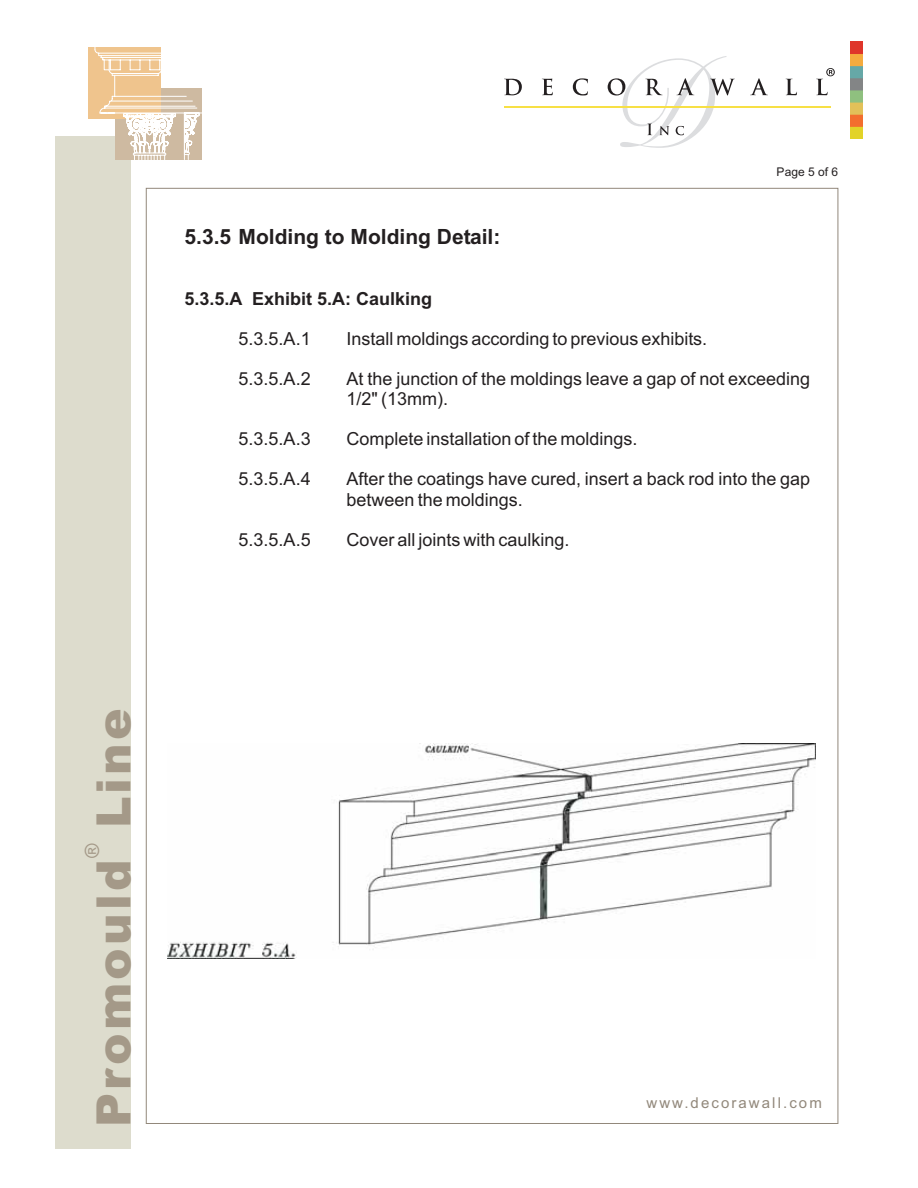
<style>
.page{position:relative;width:918px;height:1188px;background:#fff}
.page>*{position:absolute;margin:0;border:0;box-sizing:border-box;transform-origin:0 0}
.t1{font:900 47.4px "Arial";letter-spacing:.065em;color:#a49988}
.t2{font:700 21px "Arial";color:#231f20}
.t3{font:19.65px "Arial";color:#a49988}
.t4{font:18px/20.1px "Arial";color:#231f20}
.t5{font:700 18px "Arial";color:#231f20}
.t6{font:15px "Arial";letter-spacing:.14em;color:#92887b}
.t7{font:12px "Arial";color:#231f20}
</style>
<div class="page">
<div style="left:55px;top:136px;width:76px;height:1012px;background:#dddccd"></div>
<img style="left:850px;top:41px;width:12px;height:97px">
<div style="left:89px;top:47px;width:72px;height:72px;background:#efc48d"></div>
<svg style="left:94px;top:47px;width:108px;height:113px"></svg>
<img style="left:168px;top:744px;width:648px;height:215px">
<hr style="left:504px;top:107px;width:327px;height:1px;background:#f7e045">
<svg style="left:504px;top:79px;width:18px;height:16px"></svg>
<svg style="left:542px;top:79px;width:11px;height:16px"></svg>
<svg style="left:573px;top:78px;width:15px;height:17px"></svg>
<svg style="left:608px;top:56px;width:127px;height:92px"></svg>
<svg style="left:750px;top:78px;width:18px;height:17px"></svg>
<svg style="left:786px;top:79px;width:11px;height:16px"></svg>
<svg style="left:816px;top:68px;width:19px;height:27px"></svg>
<p class="t2" style="left:185px;top:228px;width:317px">5.3.5 Molding to Molding Detail:</p>
<p class="t7" style="left:777px;top:167px;width:63px">Page 5 of 6</p>
<p class="t5" style="left:185px;top:291px;width:249px">5.3.5.A Exhibit 5.A: Caulking</p>
<p class="t4" style="left:239px;top:330px;width:74px">5.3.5.A.1</p>
<p class="t4" style="left:347px;top:330px;width:362px">Install moldings according to previous exhibits.</p>
<p class="t4" style="left:239px;top:370px;width:74px">5.3.5.A.2</p>
<p class="t4" style="left:347px;top:370px;width:465px">At the junction of the moldings leave a gap of not exceeding<br>1/2" (13mm).</p>
<p class="t4" style="left:239px;top:431px;width:74px">5.3.5.A.3</p>
<p class="t4" style="left:347px;top:431px;width:292px">Complete installation of the moldings.</p>
<p class="t4" style="left:239px;top:471px;width:74px">5.3.5.A.4</p>
<p class="t4" style="left:347px;top:471px;width:465px">After the coatings have cured, insert a back rod into the gap between the moldings.</p>
<p class="t4" style="left:239px;top:531px;width:74px">5.3.5.A.5</p>
<p class="t4" style="left:347px;top:531px;width:224px">Cover all joints with caulking.</p>
<h1 class="t1" style="left:86px;top:1127px;width:421px;rotate:-90deg">Promould Line</h1>
<p class="t3" style="left:85px;top:858px;width:16px;rotate:-90deg">®</p>
<p class="t6" style="left:646px;top:1097px;width:177px">www.decorawall.com</p>
</div>
